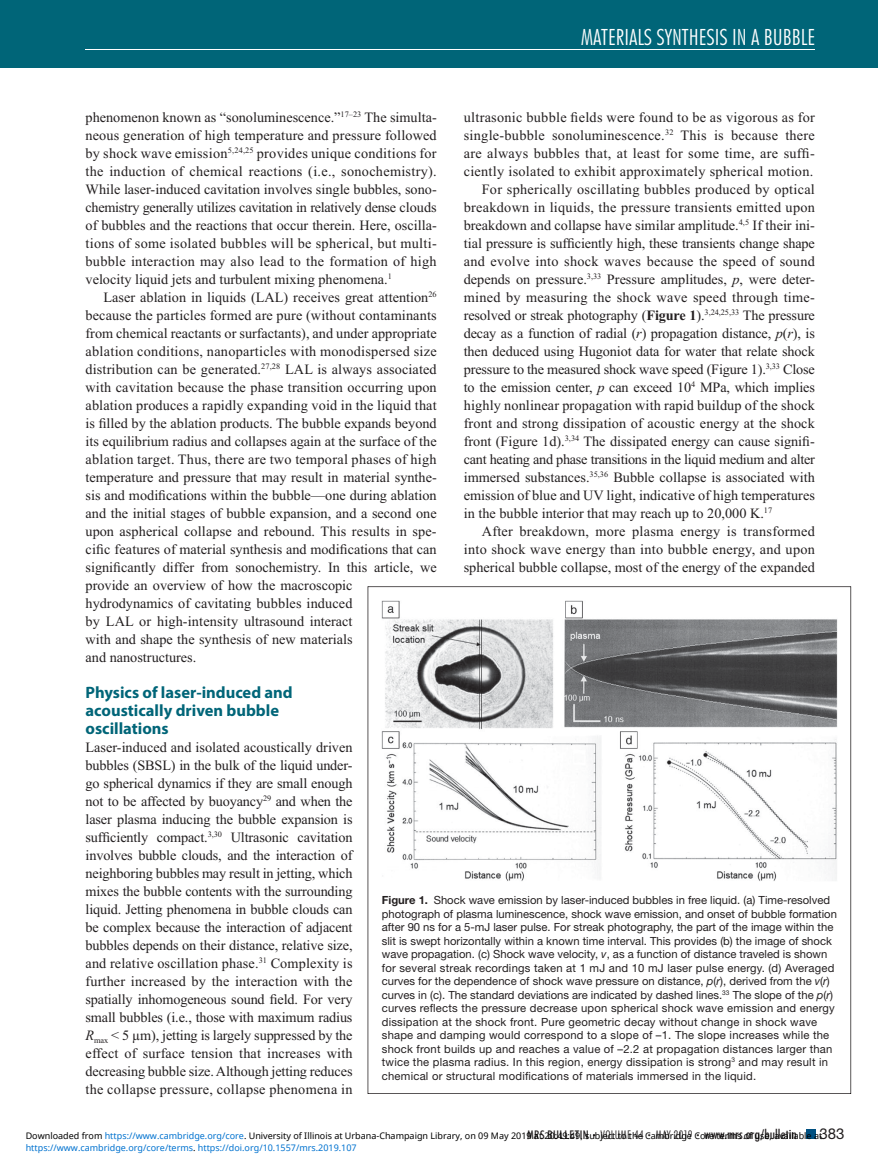
<style>
.page{position:relative;width:878px;height:1175px;background:#fff}
.page>*{position:absolute;margin:0;border:0;box-sizing:border-box;transform-origin:0 0}
.t1{font:300 condensed 22.5px "Futura BT";color:#fff}
.t2{font:700 16.5px/18px "Myriad Pro";color:#006578}
.t3{font:15px "Helvetica Neue LT Std";color:#231f20}
.t4{font:14.25px/18px "Times New Roman";color:#231f20;text-align:justify}
.t5{font:14.25px "Times New Roman";letter-spacing:.02em;color:#231f20}
.t6{font:14.25px "Times New Roman";letter-spacing:-.02em;color:#231f20}
.t7{font:500 condensed 13.5px "Futura BT";letter-spacing:.01em;color:#231f20}
.t8{font:11.25px/13.5px "Helvetica Neue LT Std";color:#231f20}
.t9{font:9px "Noto Sans";color:#000}
.t10{font:9px "Noto Sans";color:#0172cf}
.s1{font-style:italic}
.s2{font-weight:700}
.s3{font-size:12px}
.s4{font-weight:300;font-size:7.5px}
.s5{font-weight:300;font-size:12px}
.s6{color:#0172cf}
.s7{color:#000}
</style>
<div class="page">
<div style="left:0;top:0;width:878px;height:68px;background:#006578"></div>
<hr style="left:86px;top:50px;width:729px;height:1px;background:#fff">
<div style="left:806px;top:1130px;width:9px;height:8px;background:#005081"></div>
<svg style="left:367px;top:586px;width:484px;height:508px"></svg>
<h1 class="t1" style="left:581px;top:23px;width:235px">MATERIALS SYNTHESIS IN A BUBBLE</h1>
<p class="t4" style="left:85px;top:108px;width:353px">phenomenon known as “sonoluminescence.” <sup>17–</sup> <sup>23</sup> The simulta&shy;neous generation of high temperature and pressure followed by shock wave emission <sup>5</sup> <sup>,</sup> <sup>24</sup> <sup>,</sup> <sup>25</sup> provides unique conditions for the induction of chemical reactions (i.e., sonochemistry).<br>While laser-induced cavitation involves single bubbles, sono&shy;chemistry generally utilizes cavitation in relatively dense clouds of bubbles and the reactions that occur therein. Here, oscilla&shy;tions of some isolated bubbles will be spherical, but multi&shy;bubble interaction may also lead to the formation of high velocity liquid jets and turbulent mixing phenomena. <sup>1</sup></p>
<p class="t4" style="left:86px;top:288px;width:353px;text-align:left;text-indent:18px">Laser ablation in liquids (LAL) receives great attention <sup>26 </sup>because the particles formed are pure (without contaminants from chemical reactants or surfactants), and under appropriate ablation conditions, nanoparticles with monodispersed size distribution can be generated. <sup>27</sup> <sup>,</sup> <sup>28</sup> LAL is always associated with cavitation because the phase transition occurring upon ablation produces a rapidly expanding void in the liquid that is filled by the ablation products. The bubble expands beyond its equilibrium radius and collapses again at the surface of the ablation target. Thus, there are two temporal phases of high temperature and pressure that may result in material synthe&shy;sis and modifications within the bubble—one during ablation and the initial stages of bubble expansion, and a second one upon aspherical collapse and rebound. This results in spe&shy;cific features of material synthesis and modifications that can significantly differ from sonochemistry. In this article, we provide an overview of how the macroscopic hydrodynamics of cavitating bubbles induced<br>by LAL or high-intensity ultrasound interact<br>with and shape the synthesis of new materials<br>and nanostructures.</p>
<p class="t2" style="left:86px;top:682px;width:209px">Physics of laser-induced and acoustically driven bubble oscillations</p>
<p class="t4" style="left:85px;top:738px;width:268px">Laser-induced and isolated acoustically driven bubbles (SBSL) in the bulk of the liquid under&shy;go spherical dynamics if they are small enough not to be affected by buoyancy <sup>29</sup> and when the laser plasma inducing the bubble expansion is sufficiently compact. <sup>3</sup> <sup>,</sup> <sup>30</sup> Ultrasonic cavitation involves bubble clouds, and the interaction of neighboring bubbles may result in jetting, which mixes the bubble contents with the surrounding liquid. Jetting phenomena in bubble clouds can be complex because the interaction of adjacent bubbles depends on their distance, relative size, and relative oscillation phase. <sup>31</sup> Complexity is further increased by the interaction with the spatially inhomogeneous sound field. For very small bubbles (i.e., those with maximum radius <span class="s1">R</span><sub>max</sub> &lt; 5 µm), jetting is largely suppressed by the effect of surface tension that increases with decreasing bubble size. Although jetting reduces the collapse pressure, collapse phenomena in</p>
<p class="t5" style="left:464px;top:109px;width:353px">ultrasonic bubble fields were found to be as vigorous as for</p>
<p class="t5" style="left:464px;top:127px;width:353px">single-bubble sonoluminescence. <sup>32</sup> This is because there</p>
<p class="t5" style="left:463px;top:145px;width:352px">are always bubbles that, at least for some time, are suffi-</p>
<p class="t5" style="left:463px;top:163px;width:351px">ciently isolated to exhibit approximately spherical motion.</p>
<p class="t5" style="left:481px;top:181px;width:334px">For spherically oscillating bubbles produced by optical</p>
<p class="t5" style="left:463px;top:199px;width:353px">breakdown in liquids, the pressure transients emitted upon</p>
<p class="t4" style="left:463px;top:216px;width:353px">breakdown and collapse have similar amplitude. <sup>4</sup> <sup>,</sup> <sup>5</sup> If their ini-</p>
<p class="t4" style="left:463px;top:234px;width:352px">tial pressure is sufficiently high, these transients change shape</p>
<p class="t5" style="left:463px;top:253px;width:352px">and evolve into shock waves because the speed of sound</p>
<p class="t4" style="left:463px;top:270px;width:353px">depends on pressure. <sup>3</sup> <sup>,</sup> <sup>33</sup> Pressure amplitudes, <span class="s1">p</span> , were deter-</p>
<p class="t5" style="left:464px;top:289px;width:352px">mined by measuring the shock wave speed through time-</p>
<p class="t4" style="left:464px;top:306px;width:352px">resolved or streak photography ( <span class="s2">Figure 1</span> ). <sup>3</sup> <sup>,</sup> <sup>24</sup> <sup>,</sup> <sup>25</sup> <sup>,</sup> <sup>33</sup> The pressure</p>
<p class="t4" style="left:463px;top:324px;width:353px">decay as a function of radial ( <span class="s1">r</span> ) propagation distance, <span class="s1">p</span> ( <span class="s1">r</span> ), is</p>
<p class="t4" style="left:463px;top:342px;width:352px">then deduced using Hugoniot data for water that relate shock</p>
<p class="t4" style="left:463px;top:360px;width:353px">pressure to the measured shock wave speed ( Figure 1 ). <sup>3</sup> <sup>,</sup> <sup>33</sup> Close</p>
<p class="t4" style="left:463px;top:378px;width:353px">to the emission center, <span class="s1">p</span> can exceed 10 <sup>4</sup> MPa, which implies</p>
<p class="t4" style="left:464px;top:396px;width:353px">highly nonlinear propagation with rapid buildup of the shock</p>
<p class="t4" style="left:464px;top:414px;width:352px">front and strong dissipation of acoustic energy at the shock</p>
<p class="t4" style="left:464px;top:432px;width:352px">front ( Figure 1d ). <sup>3</sup> <sup>,</sup> <sup>34</sup> The dissipated energy can cause signifi-</p>
<p class="t6" style="left:463px;top:451px;width:352px">cant heating and phase transitions in the liquid medium and alter</p>
<p class="t4" style="left:463px;top:468px;width:353px">immersed substances. <sup>35</sup> <sup>,</sup> <sup>36</sup> Bubble collapse is associated with</p>
<p class="t4" style="left:464px;top:486px;width:352px">emission of blue and UV light, indicative of high temperatures</p>
<p class="t4" style="left:464px;top:504px;width:310px">in the bubble interior that may reach up to 20,000 K. <sup>17</sup></p>
<p class="t5" style="left:482px;top:523px;width:335px">After breakdown, more plasma energy is transformed</p>
<p class="t5" style="left:464px;top:541px;width:353px">into shock wave energy than into bubble energy, and upon</p>
<p class="t4" style="left:464px;top:558px;width:353px">spherical bubble collapse, most of the energy of the expanded</p>
<p class="t8" style="left:382px;top:893px;width:456px"><span class="s2">Figure 1.</span> Shock wave emission by laser-induced bubbles in free liquid. (a) Time-resolved photograph of plasma luminescence, shock wave emission, and onset of bubble formation after 90 ns for a 5-mJ laser pulse. For streak photography, the part of the image within the slit is swept horizontally within a known time interval. This provides (b) the image of shock wave propagation. (c) Shock wave velocity, <span class="s1">v</span> , as a function of distance traveled is shown for several streak recordings taken at 1 mJ and 10 mJ laser pulse energy. (d) Averaged curves for the dependence of shock wave pressure on distance, <span class="s1">p</span> ( <span class="s1">r</span> ), derived from the <span class="s1">v</span> ( <span class="s1">r</span> ) curves in (c). The standard deviations are indicated by dashed lines. <sup>33</sup> The slope of the <span class="s1">p</span> ( <span class="s1">r</span> ) curves reflects the pressure decrease upon spherical shock wave emission and energy dissipation at the shock front. Pure geometric decay without change in shock wave shape and damping would correspond to a slope of –1. The slope increases while the shock front builds up and reaches a value of –2.2 at propagation distances larger than twice the plasma radius. In this region, energy dissipation is strong <sup>3</sup> and may result in chemical or structural modifications of materials immersed in the liquid.</p>
<p class="t7" style="left:527px;top:1126px;width:271px"><span class="s3">MRS BULLETIN</span> <span class="s4">•</span> <span class="s5">VOLUME 44</span> <span class="s4">•</span> <span class="s5">MAY 2019</span> <span class="s4">•</span> www.mrs.org/bulletin</p>
<p class="t3" style="left:819px;top:1124px;width:27px">383</p>
<p class="t9" style="left:26px;top:1129px;width:798px">Downloaded from <span class="s6">https://www.cambridge.org/core</span>. University of Illinois at Urbana-Champaign Library, on 09 May 2019 at 20:49:49, subject to the Cambridge Core terms of use, available at</p>
<p class="t10" style="left:26px;top:1141px;width:332px">https://www.cambridge.org/core/terms<span class="s7">.</span> https://doi.org/10.1557/mrs.2019.107</p>
</div>
